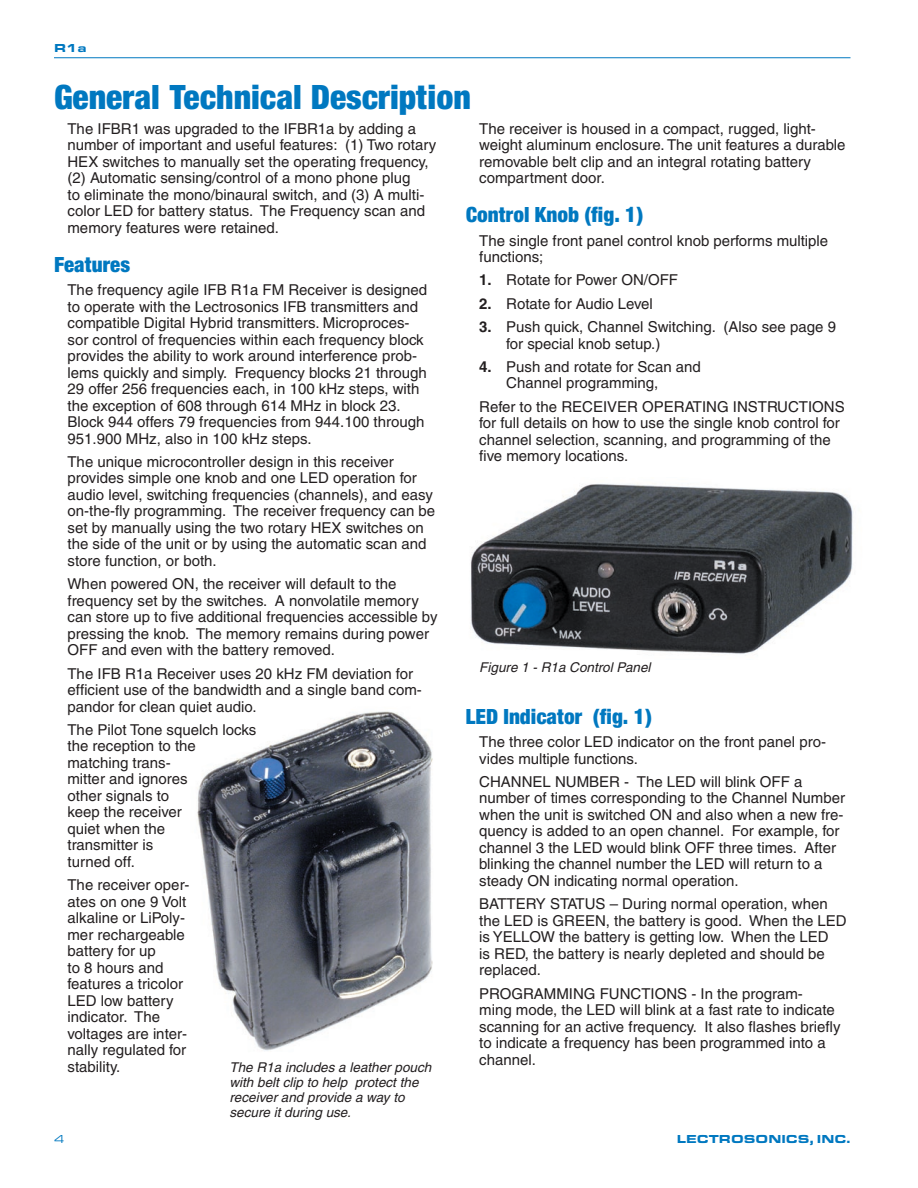
<style>
.page{position:relative;width:918px;height:1188px;background:#fff}
.page>*{position:absolute;margin:0;border:0;box-sizing:border-box;transform-origin:0 0}
.t1{font:900 condensed 36px "Sans";color:#0078c0}
.t2{font:900 condensed 22.5px "Sans";color:#0078c0}
.t3{font:15px/16.5px "Helvetica";color:#231f20}
.t4{font:italic 13.5px/15px "Helvetica";color:#231f20}
.t5{font:900 12px "Eurostile Extended";color:#0078c0}
.t6{font:12px "Eurostile Extended";color:#0078c0}
.s1{font-weight:700}
</style>
<div class="page">
<hr style="left:54px;top:57px;width:796px;height:1px;background:#0078c0">
<img style="left:471px;top:484px;width:382px;height:170px">
<img style="left:197px;top:711px;width:236px;height:340px">
<p class="t5" style="left:54px;top:41px;width:34px">R1a</p>
<h1 class="t1" style="left:54px;top:75px;width:418px">General Technical Description</h1>
<p class="t3" style="left:68px;top:120px;width:370px">The IFBR1 was upgraded to the IFBR1a by adding a number of important and useful features: (1) Two rotary HEX switches to manually set the operating frequency, (2) Automatic sensing/control of a mono phone plug<br>to eliminate the mono/binaural switch, and (3) A multi&shy;color LED for battery status. The Frequency scan and memory features were retained.</p>
<h2 class="t2" style="left:54px;top:251px;width:78px">Features</h2>
<p class="t3" style="left:68px;top:282px;width:361px">The frequency agile IFB R1a FM Receiver is designed to operate with the Lectrosonics IFB transmitters and compatible Digital Hybrid transmitters. Microproces&shy;sor control of frequencies within each frequency block provides the ability to work around interference prob&shy;lems quickly and simply. Frequency blocks 21 through 29 offer 256 frequencies each, in 100 kHz steps, with the exception of 608 through 614 MHz in block 23.<br>Block 944 offers 79 frequencies from 944.100 through 951.900 MHz, also in 100 kHz steps.</p>
<p class="t3" style="left:68px;top:453px;width:369px">The unique microcontroller design in this receiver provides simple one knob and one LED operation for audio level, switching frequencies (channels), and easy on-the-fly programming. The receiver frequency can be set by manually using the two rotary HEX switches on the side of the unit or by using the automatic scan and store function, or both.</p>
<p class="t3" style="left:68px;top:576px;width:372px">When powered ON, the receiver will default to the frequency set by the switches. A nonvolatile memory can store up to five additional frequencies accessible by pressing the knob. The memory remains during power OFF and even with the battery removed.</p>
<p class="t3" style="left:68px;top:665px;width:356px">The IFB R1a Receiver uses 20 kHz FM deviation for efficient use of the bandwidth and a single band com&shy;pandor for clean quiet audio.</p>
<p class="t3" style="left:68px;top:721px;width:190px">The Pilot Tone squelch locks the reception to the matching trans-<br>mitter and ignores<br>other signals to<br>keep the receiver<br>quiet when the<br>transmitter is<br>turned off.</p>
<p class="t3" style="left:68px;top:877px;width:124px">The receiver oper&shy;ates on one 9 Volt alkaline or LiPoly&shy;mer rechargeable battery for up<br>to 8 hours and features a tricolor<br>LED low battery indicator. The voltages are inter&shy;nally regulated for stability.</p>
<p class="t4" style="left:230px;top:1059px;width:203px">The R1a includes a leather pouch with belt clip to help protect the receiver and provide a way to secure it during use.</p>
<p class="t3" style="left:479px;top:120px;width:368px">The receiver is housed in a compact, rugged, light&shy;weight aluminum enclosure. The unit features a durable removable belt clip and an integral rotating battery compartment door.</p>
<h2 class="t2" style="left:466px;top:201px;width:179px">Control Knob (fig. 1)</h2>
<p class="t3" style="left:479px;top:232px;width:351px">The single front panel control knob performs multiple functions;</p>
<p class="t3" style="left:479px;top:272px;width:200px"><span class="s1">1.</span> Rotate for Power ON/OFF</p>
<p class="t3" style="left:479px;top:295px;width:175px"><span class="s1">2.</span> Rotate for Audio Level</p>
<p class="t3" style="left:506px;top:318px;width:331px;text-indent:-27px"><span class="s1">3.</span> Push quick, Channel Switching. (Also see page 9 for special knob setup.)</p>
<p class="t3" style="left:506px;top:358px;width:196px;text-indent:-27px"><span class="s1">4.</span> Push and rotate for Scan and<br>Channel programming,</p>
<p class="t3" style="left:479px;top:398px;width:367px">Refer to the RECEIVER OPERATING INSTRUCTIONS for full details on how to use the single knob control for channel selection, scanning, and programming of the five memory locations.</p>
<p class="t4" style="left:479px;top:660px;width:173px">Figure 1 - R1a Control Panel</p>
<h2 class="t2" style="left:466px;top:703px;width:187px">LED Indicator (fig. 1)</h2>
<p class="t3" style="left:479px;top:734px;width:348px">The three color LED indicator on the front panel pro&shy;vides multiple functions.</p>
<p class="t3" style="left:479px;top:773px;width:367px">CHANNEL NUMBER - The LED will blink OFF a number of times corresponding to the Channel Number when the unit is switched ON and also when a new fre&shy;quency is added to an open channel. For example, for channel 3 the LED would blink OFF three times. After blinking the channel number the LED will return to a steady ON indicating normal operation.</p>
<p class="t3" style="left:479px;top:896px;width:369px">BATTERY STATUS – During normal operation, when the LED is GREEN, the battery is good. When the LED is YELLOW the battery is getting low. When the LED<br>is RED, the battery is nearly depleted and should be replaced.</p>
<p class="t3" style="left:479px;top:985px;width:363px">PROGRAMMING FUNCTIONS - In the program-<br>ming mode, the LED will blink at a fast rate to indicate scanning for an active frequency. It also flashes briefly to indicate a frequency has been programmed into a channel.</p>
<p class="t6" style="left:54px;top:1133px;width:12px">4</p>
<p class="t5" style="left:677px;top:1132px;width:175px">LECTROSONICS, INC.</p>
</div>
